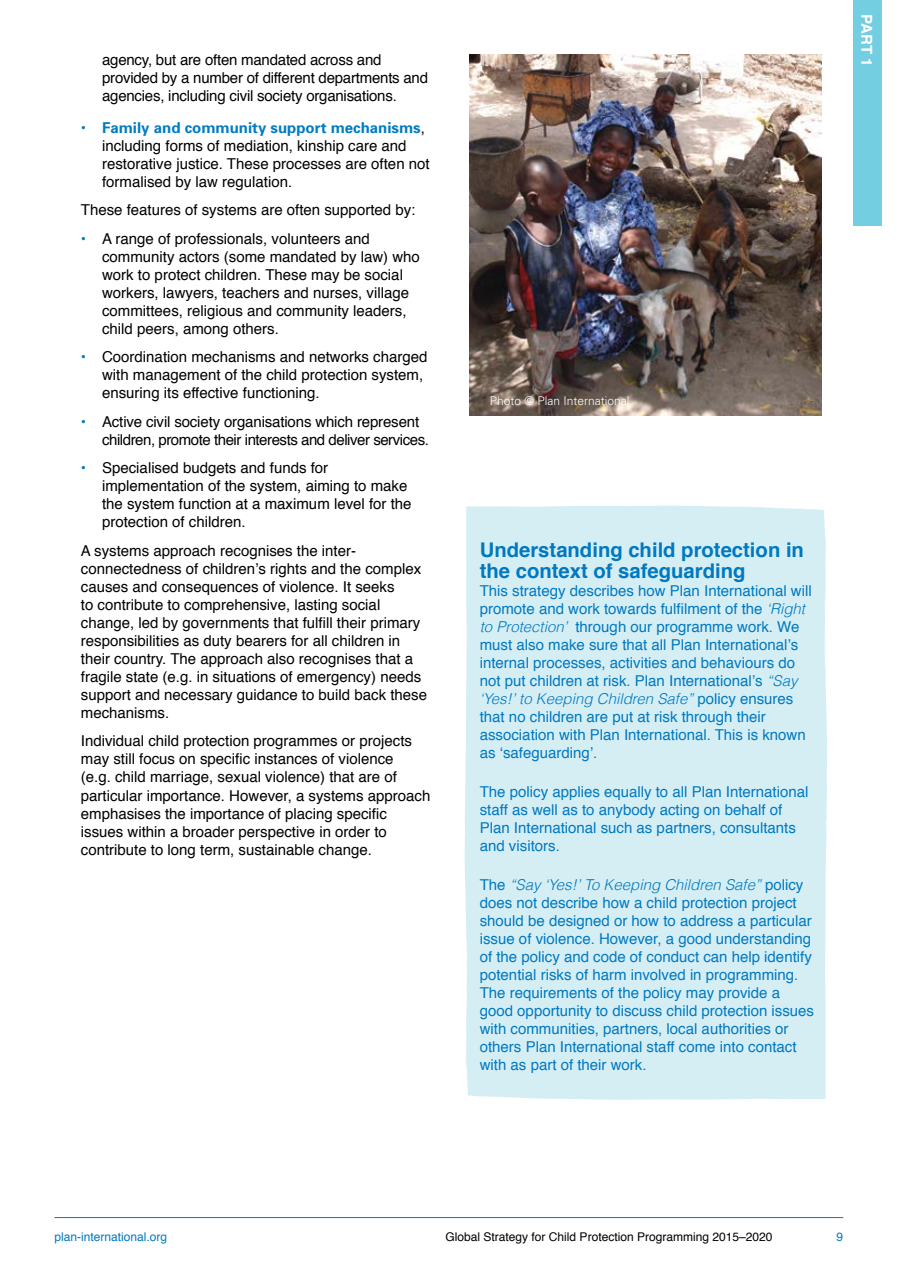
<style>
.page{position:relative;width:897px;height:1264px;background:#fff}
.page>*{position:absolute;margin:0;border:0;box-sizing:border-box;transform-origin:0 0}
.t1{font:700 20.25px/21px "Helvetica";color:#0079c1}
.t2{font:15px/18px "Helvetica";color:#000}
.t3{font:15px/18px "Helvetica";color:#0079c1}
.t4{font:15px/18px "Helvetica";letter-spacing:-.03em;color:#000}
.t5{font:700 15px "Univers";color:#007cc3}
.t6{font:700 15px "Helvetica";color:#fff}
.t7{font:12px "Helvetica";color:#000}
.t8{font:12px "Helvetica";color:#0079c1}
.t9{font:300 12px "Univers";color:#fff}
.s1{font-family:"Helvetica";font-weight:400;color:#007bc3}
.s2{font-family:"Helvetica";font-weight:400;color:#000}
.s3{color:#007bc3}
.s4{font-weight:300;font-style:italic}
</style>
<div class="page">
<hr style="left:54px;top:1217px;width:789px;height:1px;background:#0079c1">
<div style="left:853px;top:0;width:28px;height:226px;background:#74cee2"></div>
<div style="left:464px;top:505px;width:363px;height:595px;background:#d5eef4"></div>
<img style="left:469px;top:54px;width:352px;height:361px">
<p class="t2" style="left:102px;top:51px;width:327px">agency, but are often mandated across and provided by a number of different departments and agencies, including civil society organisations.</p>
<p class="t5" style="left:81px;top:118px;width:345px"><span class="s1">•</span> Family and community support mechanisms<span class="s2">,</span></p>
<p class="t2" style="left:102px;top:137px;width:329px">including forms of mediation, kinship care and restorative justice. These processes are often not formalised by law regulation.</p>
<p class="t2" style="left:81px;top:201px;width:336px">These features of systems are often supported by:</p>
<p class="t2" style="left:102px;top:230px;width:319px;text-indent:-21px"><span class="s3">•</span> A range of professionals, volunteers and community actors (some mandated by law) who work to protect children. These may be social workers, lawyers, teachers and nurses, village committees, religious and community leaders, child peers, among others.</p>
<p class="t2" style="left:102px;top:348px;width:327px;text-indent:-21px"><span class="s3">•</span> Coordination mechanisms and networks charged with management of the child protection system, ensuring its effective functioning.</p>
<p class="t4" style="left:102px;top:413px;width:328px;text-indent:-21px"><span class="s3">•</span> Active civil society organisations which represent children, promote their interests and deliver services.</p>
<p class="t2" style="left:102px;top:459px;width:311px;text-indent:-21px"><span class="s3">•</span> Specialised budgets and funds for implementation of the system, aiming to make the system function at a maximum level for the protection of children.</p>
<p class="t2" style="left:81px;top:542px;width:348px">A systems approach recognises the inter&shy;connectedness of children’s rights and the complex causes and consequences of violence. It seeks<br>to contribute to comprehensive, lasting social change, led by governments that fulfill their primary responsibilities as duty bearers for all children in their country. The approach also recognises that a fragile state (e.g. in situations of emergency) needs support and necessary guidance to build back these mechanisms.</p>
<p class="t2" style="left:81px;top:732px;width:351px">Individual child protection programmes or projects may still focus on specific instances of violence<br>(e.g. child marriage, sexual violence) that are of particular importance. However, a systems approach emphasises the importance of placing specific issues within a broader perspective in order to contribute to long term, sustainable change.</p>
<p class="t6" style="left:878px;top:14px;width:54px;rotate:90deg">Part 1</p>
<p class="t9" style="left:489px;top:394px;width:141px">Photo © Plan International</p>
<h1 class="t1" style="left:479px;top:539px;width:326px">Understanding child protection in the context of safeguarding</h1>
<p class="t3" style="left:479px;top:582px;width:333px">This strategy describes how Plan International will promote and work towards fulfilment of the <span class="s4">‘Right to Protection’</span> through our programme work. We must also make sure that all Plan International’s internal processes, activities and behaviours do not put children at risk. Plan International’s <span class="s4">“Say ‘Yes!’ to Keeping Children Safe”</span> policy ensures that no children are put at risk through their association with Plan International. This is known as ‘safeguarding’.</p>
<p class="t3" style="left:479px;top:783px;width:330px">The policy applies equally to all Plan International staff as well as to anybody acting on behalf of Plan International such as partners, consultants and visitors.</p>
<p class="t3" style="left:479px;top:876px;width:336px">The <span class="s4">“Say ‘Yes!’ To Keeping Children Safe”</span> policy does not describe how a child protection project should be designed or how to address a particular issue of violence. However, a good understanding of the policy and code of conduct can help identify potential risks of harm involved in programming.<br>The requirements of the policy may provide a good opportunity to discuss child protection issues with communities, partners, local authorities or others Plan International staff come into contact with as part of their work.</p>
<p class="t8" style="left:54px;top:1227px;width:114px">plan-international.org</p>
<p class="t7" style="left:445px;top:1227px;width:328px">Global Strategy for Child Protection Programming 2015–2020</p>
<p class="t8" style="left:836px;top:1227px;width:8px">9</p>
</div>
